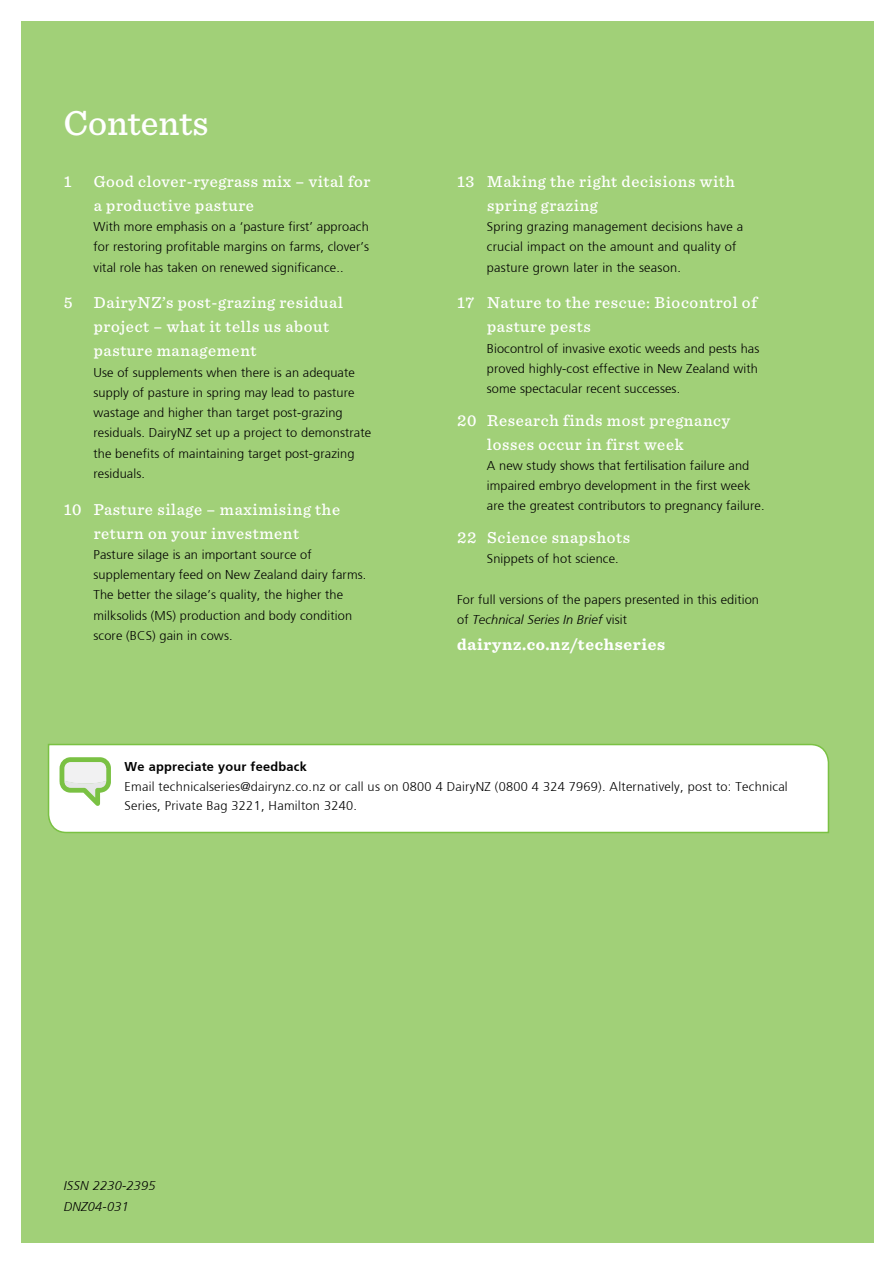
<style>
.page{position:relative;width:893px;height:1263px;background:#fff}
.page>*{position:absolute;margin:0;border:0;box-sizing:border-box;transform-origin:0 0}
.t1{font:500 36px "Sentinel";color:#fff}
.t2{font:500 16.5px/24px "Sentinel";letter-spacing:.04em;color:#fff}
.t3{font:700 16.5px "Sentinel";letter-spacing:.04em;color:#fff}
.t4{font:300 12.75px/20.2px "Frutiger";letter-spacing:.01em;color:#000}
.t5{font:700 12.75px "Frutiger";letter-spacing:.02em;color:#000}
.t6{font:italic 300 12.75px/21px "Frutiger";letter-spacing:.02em;color:#000}
.s1{font-style:italic}
</style>
<div class="page">
<div style="left:21px;top:21px;width:853px;height:1221px;background:#a1d078"></div>
<svg style="left:47px;top:743px;width:783px;height:91px;background:#f8fbf5"></svg>
<svg style="left:59px;top:757px;width:52px;height:49px;background:#d0e5c0"></svg>
<h1 class="t1" style="left:64px;top:96px;width:146px">Contents</h1>
<p class="t2" style="left:64px;top:168px;width:9px">1</p>
<p class="t2" style="left:94px;top:168px;width:278px">Good clover-ryegrass mix – vital for a productive pasture</p>
<p class="t4" style="left:94px;top:217px;width:277px;text-align:justify">With more emphasis on a ‘pasture first’ approach for restoring profitable margins on farms, clover’s vital role has taken on renewed significance..</p>
<p class="t2" style="left:64px;top:290px;width:10px">5</p>
<p class="t2" style="left:94px;top:290px;width:251px">DairyNZ’s post-grazing residual project – what it tells us about pasture management</p>
<p class="t4" style="left:94px;top:362px;width:279px">Use of supplements when there is an adequate supply of pasture in spring may lead to pasture wastage and higher than target post-grazing residuals. DairyNZ set up a project to demonstrate the benefits of maintaining target post-grazing residuals.</p>
<p class="t2" style="left:94px;top:496px;width:248px;text-indent:-30px">10 Pasture silage – maximising the return on your investment</p>
<p class="t4" style="left:94px;top:544px;width:274px">Pasture silage is an important source of supplementary feed on New Zealand dairy farms.<br>The better the silage’s quality, the higher the milksolids (MS) production and body condition score (BCS) gain in cows.</p>
<p class="t2" style="left:487px;top:168px;width:249px;text-indent:-30px">13 Making the right decisions with spring grazing</p>
<p class="t4" style="left:487px;top:217px;width:258px">Spring grazing management decisions have a crucial impact on the amount and quality of pasture grown later in the season.</p>
<p class="t2" style="left:487px;top:290px;width:271px;text-indent:-30px">17 Nature to the rescue: Biocontrol of pasture pests</p>
<p class="t4" style="left:487px;top:338px;width:274px">Biocontrol of invasive exotic weeds and pests has proved highly-cost effective in New Zealand with some spectacular recent successes.</p>
<p class="t2" style="left:487px;top:407px;width:245px;text-indent:-30px">20 Research finds most pregnancy losses occur in first week</p>
<p class="t4" style="left:487px;top:455px;width:279px">A new study shows that fertilisation failure and impaired embryo development in the first week are the greatest contributors to pregnancy failure.</p>
<p class="t2" style="left:457px;top:524px;width:174px">22 Science snapshots</p>
<p class="t4" style="left:487px;top:549px;width:133px">Snippets of hot science.</p>
<p class="t4" style="left:457px;top:589px;width:303px">For full versions of the papers presented in this edition of <span class="s1">Technical Series In Brief</span> visit</p>
<p class="t3" style="left:457px;top:631px;width:209px">dairynz.co.nz/techseries</p>
<p class="t5" style="left:125px;top:759px;width:184px">We appreciate your feedback</p>
<p class="t4" style="left:125px;top:777px;width:665px;line-height:19.5px">Email technicalseries@dairynz.co.nz or call us on 0800 4 DairyNZ (0800 4 324 7969). Alternatively, post to: Technical<br>Series, Private Bag 3221, Hamilton 3240.</p>
<p class="t6" style="left:64px;top:1175px;width:93px">ISSN 2230-2395<br>DNZ04-031</p>
</div>
